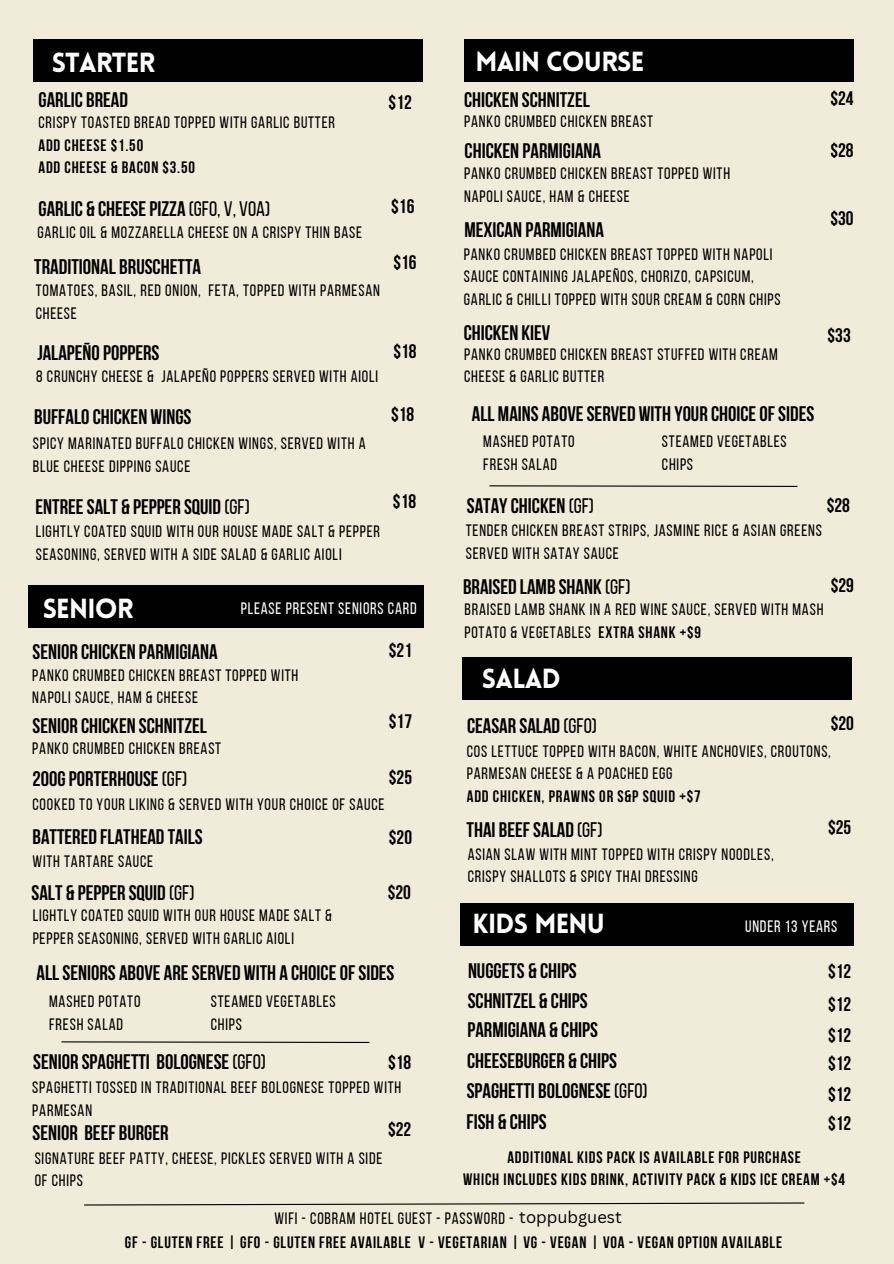
<style>
.page{position:relative;width:894px;height:1264px;background:#fff}
.page>*{position:absolute;margin:0;border:0;box-sizing:border-box;transform-origin:0 0}
.t1{font:900 27px "Lovelo";letter-spacing:-.03em;color:#fff}
.t2{font:700 21.15px "Bebas Neue";color:#000}
.t3{font:700 21px "Bebas Neue";color:#000}
.t4{font:700 19.5px/32.1px "Bebas Neue";color:#000;text-align:justify}
.t5{font:16.5px/22.5px "Bebas Neue";letter-spacing:.05em;color:#000}
.t6{font:700 16.5px/22.5px "Bebas Neue";letter-spacing:.05em;color:#000;text-align:center}
.t7{font:16.5px "Bebas Neue";letter-spacing:.05em;color:#fff}
.s1{font-weight:400}
.s2{font-weight:700}
.s3{font-family:"Canva Sans"}
</style>
<div class="page">
<div style="left:0;top:0;width:893px;height:1263px;background:#f1ebd9"></div>
<div style="left:461px;top:657px;width:389px;height:42px;background:#000"></div>
<div style="left:34px;top:39px;width:389px;height:42px;background:#000"></div>
<div style="left:464px;top:39px;width:389px;height:43px;background:#000"></div>
<svg style="left:84px;top:1202px;width:721px;height:4px"></svg>
<div style="left:28px;top:585px;width:396px;height:42px;background:#000"></div>
<svg style="left:61px;top:1041px;width:309px;height:2px"></svg>
<div style="left:460px;top:902px;width:393px;height:43px;background:#000"></div>
<svg style="left:489px;top:485px;width:309px;height:2px"></svg>
<h3 class="t1" style="left:52px;top:52px;width:105px">STARTER</h3>
<p class="t3" style="left:38px;top:91px;width:91px">GARLIC BREAD</p>
<h3 class="t5" style="left:38px;top:113px;width:298px">CRISPY TOASTED BREAD TOPPED WITH GARLIC BUTTER</h3>
<p class="t6" style="left:38px;top:135px;width:106px">ADD CHEESE $1.50</p>
<h3 class="t6" style="left:38px;top:158px;width:158px">ADD CHEESE &amp; BACON $3.50</h3>
<h4 class="t3" style="left:38px;top:200px;width:233px">GARLIC &amp; CHEESEPIZZA <span class="s1">(GFO, V, VOA)</span></h4>
<h4 class="t5" style="left:37px;top:222px;width:326px">GARLIC OIL &amp; MOZZARELLA CHEESE ON A CRISPY THIN BASE</h4>
<h4 class="t2" style="left:34px;top:258px;width:168px">TRADITIONAL BRUSCHETTA</h4>
<p class="t5" style="left:36px;top:281px;width:345px">TOMATOES, BASIL, RED ONION, FETA, TOPPED WITH PARMESAN<br>CHEESE</p>
<p class="t4" style="left:388px;top:88px;width:25px">$12</p>
<h2 class="t4" style="left:391px;top:192px;width:25px">$16</h2>
<h3 class="t4" style="left:393px;top:248px;width:25px">$16</h3>
<h3 class="t3" style="left:37px;top:344px;width:123px">JALAPEÑOPOPPERS</h3>
<p class="t4" style="left:393px;top:337px;width:25px">$18</p>
<h4 class="t5" style="left:36px;top:367px;width:343px">8 CRUNCHY CHEESE &amp; JALAPEÑO POPPERS SERVED WITH AIOLI</h4>
<h3 class="t3" style="left:34px;top:408px;width:159px">BUFFALOCHICKEN WINGS</h3>
<p class="t4" style="left:391px;top:400px;width:25px">$18</p>
<h3 class="t5" style="left:33px;top:434px;width:334px">SPICY MARINATED BUFFALO CHICKEN WINGS, SERVED WITH A<br>BLUE CHEESE DIPPING SAUCE</h3>
<h4 class="t3" style="left:35px;top:498px;width:216px">ENTREESALT &amp; PEPPER SQUID <span class="s1">(GF)</span></h4>
<p class="t4" style="left:393px;top:487px;width:25px">$18</p>
<h4 class="t5" style="left:36px;top:522px;width:346px">LIGHTLY COATED SQUID WITH OUR HOUSE MADE SALT &amp; PEPPER<br>SEASONING, SERVED WITH A SIDE SALAD &amp; GARLIC AIOLI</h4>
<p class="t1" style="left:43px;top:597px;width:92px">SENIOR</p>
<h5 class="t3" style="left:33px;top:643px;width:186px">SENIOR CHICKEN PARMIGIANA</h5>
<p class="t7" style="left:240px;top:601px;width:177px">PLEASE PRESENT SENIORS CARD</p>
<h5 class="t4" style="left:389px;top:636px;width:25px">$21</h5>
<p class="t5" style="left:32px;top:665px;width:267px">PANKO CRUMBED CHICKEN BREAST TOPPED WITH<br>NAPOLI SAUCE, HAM &amp; CHEESE</p>
<h5 class="t4" style="left:389px;top:707px;width:25px">$17</h5>
<h3 class="t3" style="left:33px;top:716px;width:176px">SENIOR CHICKEN SCHNITZEL</h3>
<p class="t3" style="left:33px;top:770px;width:156px">200GPORTERHOUSE <span class="s1">(GF)</span></p>
<h5 class="t5" style="left:33px;top:794px;width:353px">COOKED TO YOUR LIKING &amp; SERVED WITH YOUR CHOICE OF SAUCE</h5>
<h3 class="t3" style="left:33px;top:828px;width:172px">BATTERED FLATHEAD TAILS</h3>
<p class="t5" style="left:33px;top:852px;width:122px">WITH TARTARE SAUCE</p>
<p class="t5" style="left:32px;top:738px;width:190px">PANKO CRUMBED CHICKEN BREAST</p>
<h2 class="t4" style="left:389px;top:763px;width:25px">$25</h2>
<p class="t4" style="left:389px;top:823px;width:25px">$20</p>
<p class="t3" style="left:32px;top:884px;width:164px">SALT &amp; PEPPER SQUID <span class="s1">(GF)</span></p>
<h5 class="t4" style="left:388px;top:878px;width:25px">$20</h5>
<h3 class="t5" style="left:33px;top:906px;width:301px">LIGHTLY COATED SQUID WITH OUR HOUSE MADE SALT &amp;<br>PEPPER SEASONING, SERVED WITH GARLIC AIOLI</h3>
<h3 class="t3" style="left:37px;top:963px;width:359px">ALLSENIORS ABOVE ARESERVED WITH A CHOICEOFSIDES</h3>
<p class="t5" style="left:49px;top:991px;width:93px">MASHED POTATO</p>
<h3 class="t5" style="left:49px;top:1014px;width:75px">FRESH SALAD</h3>
<h4 class="t5" style="left:211px;top:991px;width:126px">STEAMED VEGETABLES</h4>
<p class="t5" style="left:211px;top:1014px;width:33px">CHIPS</p>
<h2 class="t3" style="left:33px;top:1053px;width:234px">SENIOR SPAGHETTI BOLOGNESE <span class="s1">(GFO)</span></h2>
<h4 class="t4" style="left:388px;top:1048px;width:25px">$18</h4>
<p class="t5" style="left:32px;top:1078px;width:370px">SPAGHETTI TOSSED IN TRADITIONAL BEEF BOLOGNESE TOPPED WITH<br>PARMESAN</p>
<p class="t3" style="left:33px;top:1124px;width:137px">SENIOR BEEF BURGER</p>
<h3 class="t4" style="left:388px;top:1115px;width:25px">$22</h3>
<p class="t5" style="left:35px;top:1148px;width:349px">SIGNATURE BEEF PATTY, CHEESE, PICKLES SERVED WITH A SIDE<br>OF CHIPS</p>
<p class="t1" style="left:475px;top:51px;width:170px">MAIN COURSE</p>
<p class="t3" style="left:464px;top:91px;width:127px">CHICKEN SCHNITZEL</p>
<p class="t5" style="left:464px;top:112px;width:190px">PANKO CRUMBED CHICKEN BREAST</p>
<p class="t3" style="left:464px;top:142px;width:138px">CHICKEN PARMIGIANA</p>
<p class="t5" style="left:464px;top:164px;width:267px">PANKO CRUMBED CHICKEN BREAST TOPPED WITH<br>NAPOLI SAUCE, HAM &amp; CHEESE</p>
<p class="t3" style="left:464px;top:221px;width:141px">MEXICAN PARMIGIANA</p>
<h3 class="t5" style="left:463px;top:244px;width:318px">PANKO CRUMBED CHICKEN BREAST TOPPED WITH NAPOLI<br>SAUCE CONTAINING JALAPEÑOS, CHORIZO, CAPSICUM,<br>GARLIC &amp; CHILLI TOPPED WITH SOUR CREAM &amp; CORN CHIPS</h3>
<p class="t4" style="left:830px;top:84px;width:25px">$24</p>
<h4 class="t4" style="left:830px;top:136px;width:25px">$28</h4>
<h5 class="t4" style="left:830px;top:204px;width:25px">$30</h5>
<p class="t3" style="left:463px;top:325px;width:88px">CHICKEN KIEV</p>
<h3 class="t4" style="left:827px;top:321px;width:25px">$33</h3>
<h5 class="t5" style="left:464px;top:344px;width:315px">PANKO CRUMBED CHICKEN BREAST STUFFED WITH CREAM<br>CHEESE &amp; GARLIC BUTTER</h5>
<h1 class="t3" style="left:472px;top:405px;width:344px">ALL MAINS ABOVESERVED WITH YOUR CHOICEOFSIDES</h1>
<p class="t5" style="left:483px;top:432px;width:93px">MASHED POTATO</p>
<h3 class="t5" style="left:483px;top:454px;width:75px">FRESH SALAD</h3>
<h4 class="t5" style="left:661px;top:432px;width:126px">STEAMED VEGETABLES</h4>
<p class="t5" style="left:661px;top:454px;width:33px">CHIPS</p>
<h3 class="t3" style="left:466px;top:497px;width:129px">SATAYCHICKEN <span class="s1">(GF)</span></h3>
<p class="t4" style="left:826px;top:491px;width:25px">$28</p>
<h4 class="t5" style="left:465px;top:521px;width:357px">TENDER CHICKEN BREAST STRIPS, JASMINE RICE &amp; ASIAN GREENS<br>SERVED WITH SATAY SAUCE</h4>
<h3 class="t3" style="left:463px;top:578px;width:169px">BRAISED LAMB SHANK <span class="s1">(GF)</span></h3>
<h5 class="t4" style="left:830px;top:571px;width:25px">$29</h5>
<h4 class="t5" style="left:464px;top:599px;width:360px">BRAISED LAMB SHANK IN A RED WINE SAUCE, SERVED WITH MASH<br>POTATO &amp; VEGETABLES <span class="s2">EXTRA SHANK +$9</span></h4>
<p class="t1" style="left:482px;top:667px;width:80px">SALAD</p>
<p class="t3" style="left:467px;top:716px;width:131px">CEASAR SALAD <span class="s1">(GFO)</span></p>
<h2 class="t4" style="left:830px;top:709px;width:25px">$20</h2>
<h4 class="t5" style="left:466px;top:741px;width:365px">COS LETTUCE TOPPED WITH BACON, WHITE ANCHOVIES, CROUTONS,<br>PARMESAN CHEESE &amp; A POACHED EGG</h4>
<h3 class="t6" style="left:466px;top:786px;width:235px">ADD CHICKEN, PRAWNS OR S&amp;P SQUID +$7</h3>
<h5 class="t3" style="left:466px;top:820px;width:137px">THAI BEEFSALAD <span class="s1">(GF)</span></h5>
<h3 class="t5" style="left:467px;top:844px;width:307px">ASIAN SLAW WITH MINT TOPPED WITH CRISPY NOODLES,<br>CRISPY SHALLOTS &amp; SPICY THAI DRESSING</h3>
<p class="t4" style="left:827px;top:813px;width:25px">$25</p>
<h4 class="t1" style="left:472px;top:913px;width:134px">KIDS MENU</h4>
<h4 class="t3" style="left:468px;top:962px;width:110px">NUGGETS &amp; CHIPS</h4>
<h4 class="t3" style="left:467px;top:992px;width:121px">SCHNITZEL &amp; CHIPS</h4>
<h4 class="t3" style="left:467px;top:1021px;width:132px">PARMIGIANA &amp; CHIPS</h4>
<h5 class="t3" style="left:467px;top:1051px;width:151px">CHEESEBURGER &amp; CHIPS</h5>
<h4 class="t3" style="left:466px;top:1082px;width:182px">SPAGHETTI BOLOGNESE <span class="s1">(GFO)</span></h4>
<h3 class="t3" style="left:466px;top:1113px;width:82px">FISH &amp; CHIPS</h3>
<h6 class="t7" style="left:745px;top:919px;width:94px">UNDER 13 YEARS</h6>
<p class="t4" style="left:827px;top:957px;width:25px">$12 $12 $12</p>
<p class="t4" style="left:827px;top:1050px;width:25px;line-height:29.8px">$12 $12 $12</p>
<p class="t6" style="left:463px;top:1147px;width:383px">ADDITIONAL KIDS PACK IS AVAILABLE FOR PURCHASE<br>WHICH INCLUDES KIDS DRINK, ACTIVITY PACK &amp; KIDS ICE CREAM +$4</p>
<h4 class="t5" style="left:274px;top:1208px;width:349px">WIFI - COBRAM HOTEL GUEST - PASSWORD - <span class="s3">toppubguest</span></h4>
<h3 class="t6" style="left:125px;top:1232px;width:658px">GF - GLUTEN FREE | GFO - GLUTEN FREE AVAILABLE V - VEGETARIAN | VG - VEGAN | VOA - VEGAN OPTION AVAILABLE</h3>
</div>
